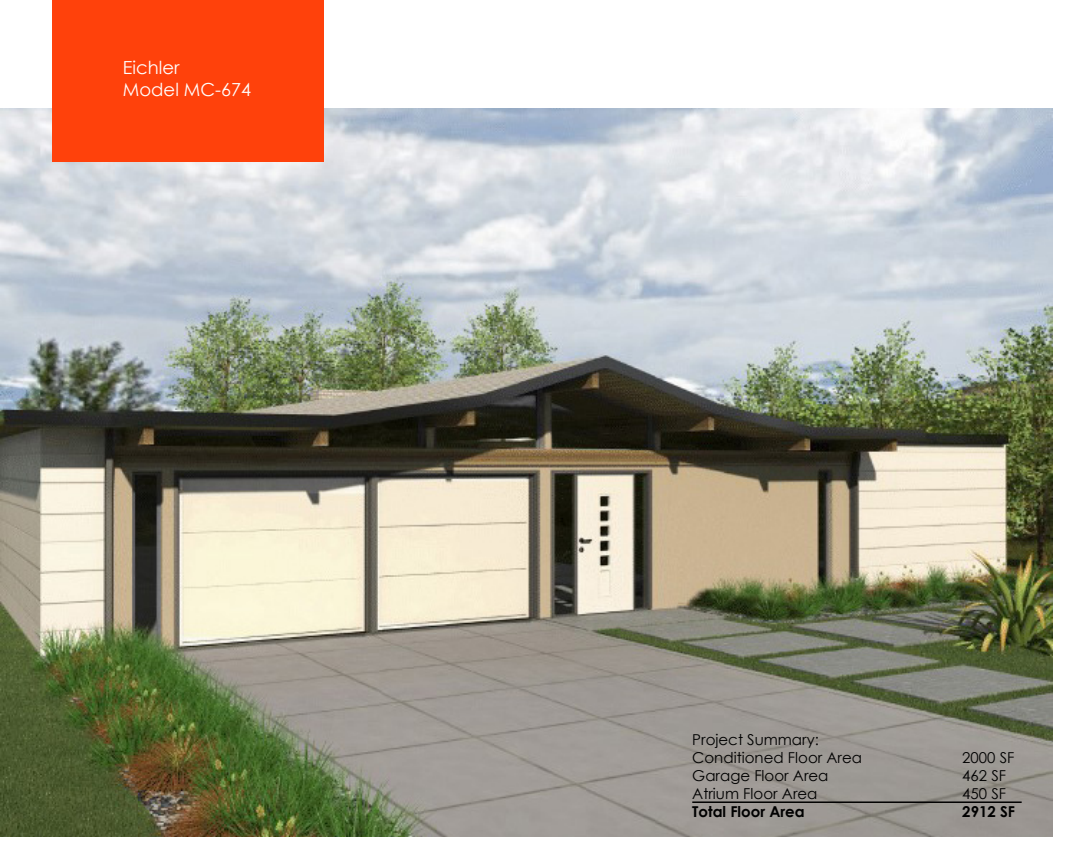
<style>
.page{position:relative;width:1080px;height:864px;background:#fff}
.page>*{position:absolute;margin:0;border:0;box-sizing:border-box;transform-origin:0 0}
.t1{font:18px "Century Gothic";color:#fff}
.t2{font:15px "Century Gothic";color:#000}
.t3{font:700 15px "Century Gothic";color:#000}
</style>
<div class="page">
<img style="left:0;top:108px;width:1053px;height:729px">
<div style="left:53px;top:0;width:271px;height:162px;background:#ff410b"></div>
<hr style="left:692px;top:801px;width:330px;height:2px;background:#000">
<p class="t1" style="left:123px;top:55px;width:58px">Eichler</p>
<p class="t1" style="left:123px;top:77px;width:130px">Model MC-674</p>
<p class="t2" style="left:692px;top:729px;width:128px">Project Summary:</p>
<p class="t2" style="left:692px;top:747px;width:171px">Conditioned Floor Area</p>
<p class="t2" style="left:962px;top:747px;width:54px">2000 SF</p>
<p class="t2" style="left:692px;top:765px;width:138px">Garage Floor Area</p>
<p class="t2" style="left:962px;top:765px;width:45px">462 SF</p>
<p class="t2" style="left:692px;top:783px;width:127px">Atrium Floor Area</p>
<p class="t2" style="left:962px;top:783px;width:45px">450 SF</p>
<p class="t3" style="left:692px;top:800px;width:114px">Total Floor Area</p>
<p class="t3" style="left:962px;top:800px;width:54px">2912 SF</p>
</div>
